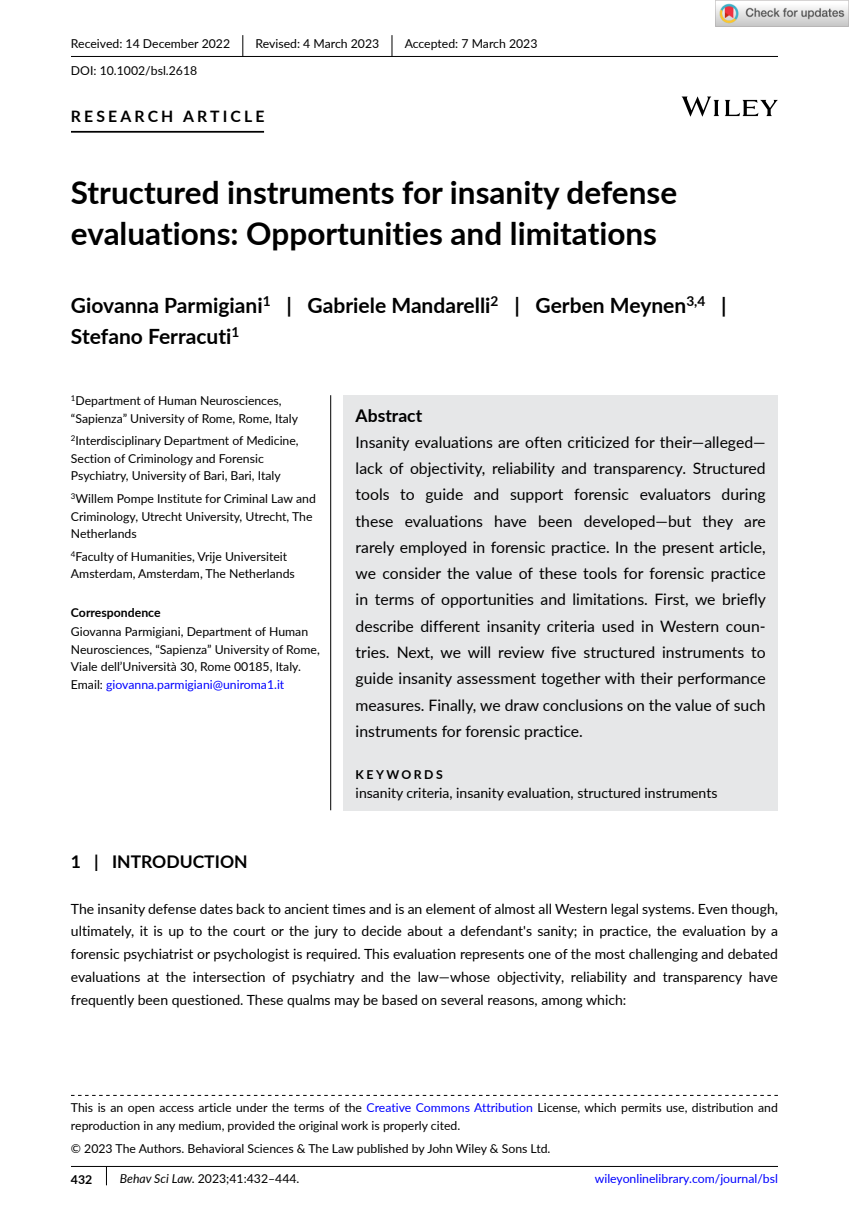
<style>
.page{position:relative;width:849px;height:1221px;background:#fff}
.page>*{position:absolute;margin:0;border:0;box-sizing:border-box;transform-origin:0 0}
.t1{font:700 31.5px/40.2px "Lato";color:#000}
.t2{font:700 21px/31.5px "Lato";color:#000}
.t3{font:700 17.5px "Lato";color:#000}
.t4{font:15.75px/26.2px "Lato";color:#000;text-align:justify}
.t5{font:700 15.75px "Lato";letter-spacing:.2em;color:#000}
.t6{font:14px/22.8px "Lato";color:#000;text-align:justify}
.t7{font:12.25px/17.5px "Lato";color:#000}
.t8{font:12.25px "Lato";color:#00f}
.t9{font:700 12.25px "Lato";color:#000}
.t10{font:700 12.25px "Lato";letter-spacing:.2em;color:#000}
.s1{color:#00f}
.s2{font-style:italic}
</style>
<div class="page">
<svg style="left:106px;top:1166px;width:1px;height:19px"></svg>
<div style="left:343px;top:395px;width:434px;height:415px;background:#e6e7e8"></div>
<hr style="left:71px;top:56px;width:706px;height:1px;background:#000">
<hr style="left:71px;top:131px;width:193px;height:2px;background:#000">
<svg style="left:242px;top:35px;width:1px;height:21px"></svg>
<svg style="left:391px;top:35px;width:1px;height:21px"></svg>
<hr style="left:71px;top:1165px;width:706px;height:1px;background:#000">
<svg style="left:71px;top:1094px;width:706px;height:1px"></svg>
<svg style="left:681px;top:96px;width:96px;height:21px"></svg>
<hr style="left:330px;top:395px;width:1px;height:415px;background:#000">
<img style="left:715px;top:0;width:133px;height:26px">
<p class="t7" style="left:71px;top:35px;width:160px">Received: 14 December 2022</p>
<p class="t7" style="left:255px;top:35px;width:125px">Revised: 4 March 2023</p>
<p class="t7" style="left:404px;top:35px;width:134px">Accepted: 7 March 2023</p>
<p class="t7" style="left:71px;top:61px;width:128px">DOI: 10.1002/bsl.2618</p>
<p class="t5" style="left:71px;top:105px;width:195px">RESEARCH ARTICLE</p>
<h1 class="t1" style="left:71px;top:171px;width:607px">Structured instruments for insanity defense evaluations: Opportunities and limitations</h1>
<h2 class="t2" style="left:71px;top:288px;width:657px">Giovanna Parmigiani<sup>1</sup> | Gabriele Mandarelli<sup>2</sup> | Gerben Meynen<sup>3,4</sup> |<br>Stefano Ferracuti<sup>1</sup></h2>
<p class="t7" style="left:71px;top:391px;width:228px"><sup>1</sup>Department of Human Neurosciences, “Sapienza” University of Rome, Rome, Italy</p>
<p class="t7" style="left:71px;top:431px;width:229px"><sup>2</sup>Interdisciplinary Department of Medicine,<br>Section of Criminology and Forensic<br>Psychiatry, University of Bari, Bari, Italy</p>
<p class="t7" style="left:71px;top:489px;width:246px"><sup>3</sup>Willem Pompe Institute for Criminal Law and<br>Criminology, Utrecht University, Utrecht, The<br>Netherlands</p>
<p class="t7" style="left:71px;top:547px;width:225px"><sup>4</sup>Faculty of Humanities, Vrije Universiteit<br>Amsterdam, Amsterdam, The Netherlands</p>
<p class="t9" style="left:71px;top:603px;width:91px">Correspondence</p>
<p class="t7" style="left:71px;top:622px;width:250px">Giovanna Parmigiani, Department of Human Neurosciences, “Sapienza” University of Rome, Viale dell’Università 30, Rome 00185, Italy.<br>Email: <span class="s1">giovanna.parmigiani@uniroma1.it</span></p>
<h3 class="t3" style="left:355px;top:402px;width:68px">Abstract</h3>
<p class="t4" style="left:355px;top:428px;width:412px">Insanity evaluations are often criticized for their—alleged— lack of objectivity, reliability and transparency. Structured tools to guide and support forensic evaluators during these evaluations have been developed—but they are rarely employed in forensic practice. In the present article, we consider the value of these tools for forensic practice in terms of opportunities and limitations. First, we briefly describe different insanity criteria used in Western coun&shy;tries. Next, we will review five structured instruments to guide insanity assessment together with their performance measures. Finally, we draw conclusions on the value of such instruments for forensic practice.</p>
<p class="t10" style="left:355px;top:765px;width:89px">KEYWORDS</p>
<p class="t6" style="left:355px;top:781px;width:363px">insanity criteria, insanity evaluation, structured instruments</p>
<h3 class="t3" style="left:71px;top:848px;width:178px">1 | INTRODUCTION</h3>
<p class="t6" style="left:71px;top:896px;width:708px">The insanity defense dates back to ancient times and is an element of almost all Western legal systems. Even though, ultimately, it is up to the court or the jury to decide about a defendant's sanity; in practice, the evaluation by a forensic psychiatrist or psychologist is required. This evaluation represents one of the most challenging and debated evaluations at the intersection of psychiatry and the law—whose objectivity, reliability and transparency have frequently been questioned. These qualms may be based on several reasons, among which:</p>
<p class="t7" style="left:71px;top:1098px;width:708px">This is an open access article under the terms of the <span class="s1">Creative Commons Attribution</span> License, which permits use, distribution and reproduction in any medium, provided the original work is properly cited.</p>
<p class="t7" style="left:71px;top:1138px;width:481px">© 2023 The Authors. Behavioral Sciences &amp; The Law published by John Wiley &amp; Sons Ltd.</p>
<p class="t7" style="left:120px;top:1169px;width:181px"><span class="s2">Behav Sci Law.</span> 2023;41:432–444.</p>
<p class="t8" style="left:594px;top:1170px;width:185px">wileyonlinelibrary.com/journal/bsl</p>
<p class="t9" style="left:71px;top:1169px;width:23px">432</p>
</div>
